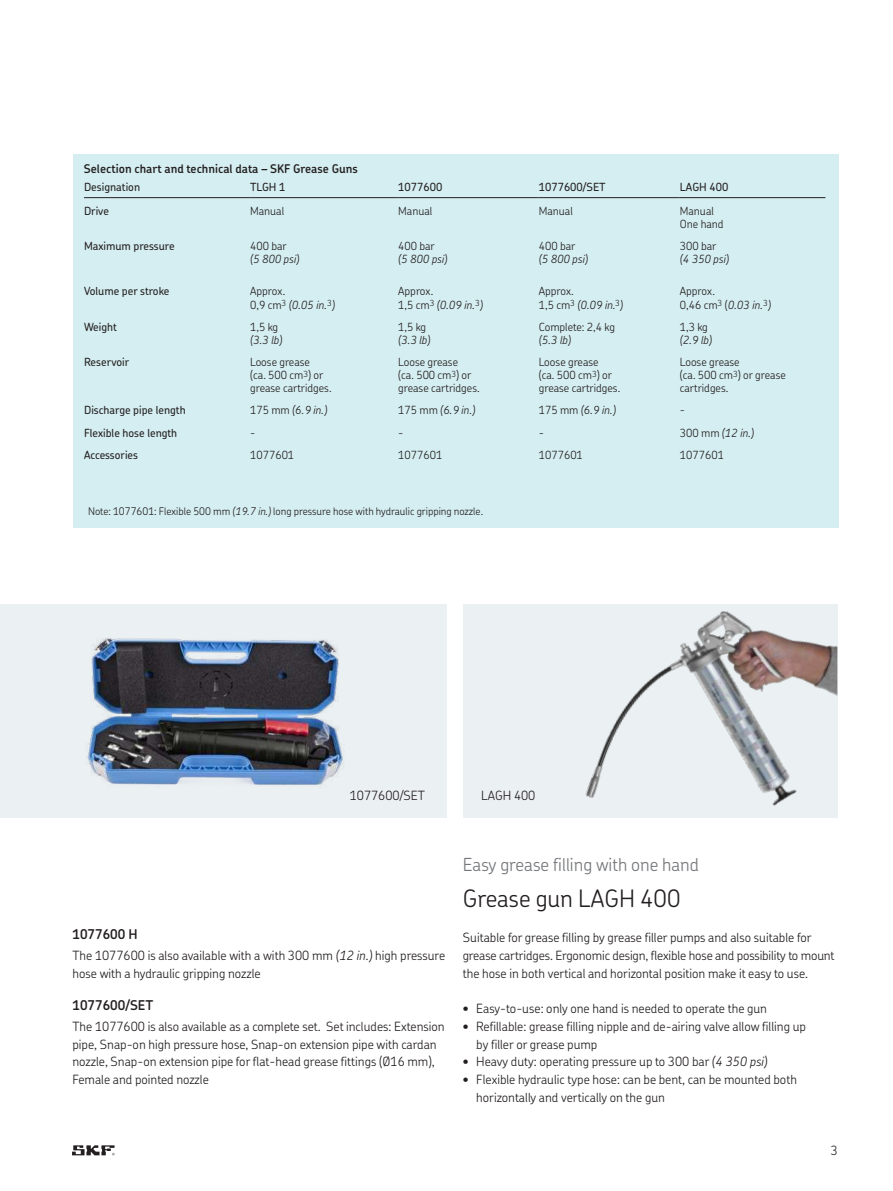
<style>
.page{position:relative;width:893px;height:1191px;background:#fff}
.page>*{position:absolute;margin:0;border:0;box-sizing:border-box;transform-origin:0 0}
.t1{font:300 24px "SKF Chevin OT";color:#231f20}
.t2{font:300 18px "SKF Chevin OT";color:#76787b}
.t3{font:600 13.5px "SKF Chevin OT";color:#231f20}
.t4{font:300 12.75px/17.7px "SKF Chevin OT";color:#231f20}
.t5{font:600 12px "SKF Chevin OT";color:#231f20}
.t6{font:300 11.25px/13px "SKF Chevin OT";color:#231f20}
.t7{font:500 11.25px "SKF Chevin OT";color:#231f20}
.t8{font:italic 300 11.25px "SKF Chevin OT";color:#231f20}
.t9{font:300 10.5px "SKF Chevin OT";color:#231f20}
.s1{font-style:italic}
.s2{font-style:normal}
</style>
<div class="page">
<svg style="left:72px;top:1145px;width:43px;height:10px"></svg>
<div style="left:0;top:604px;width:446px;height:214px;background:#ebf0f2"></div>
<div style="left:463px;top:604px;width:374px;height:214px;background:#ebf0f2"></div>
<img style="left:585px;top:611px;width:252px;height:195px">
<div style="left:73px;top:154px;width:765px;height:373px;background:#d5eef1"></div>
<img style="left:86px;top:638px;width:258px;height:147px">
<hr style="left:84px;top:197px;width:166px;height:1px;background:#231f20">
<hr style="left:250px;top:197px;width:148px;height:1px;background:#231f20">
<hr style="left:398px;top:197px;width:141px;height:1px;background:#231f20">
<hr style="left:539px;top:197px;width:140px;height:1px;background:#231f20">
<hr style="left:679px;top:197px;width:146px;height:1px;background:#231f20">
<p class="t5" style="left:84px;top:163px;width:275px">Selection chart and technical data – SKF Grease Guns</p>
<p class="t7" style="left:84px;top:182px;width:58px">Designation</p>
<p class="t7" style="left:250px;top:182px;width:37px">TLGH 1</p>
<p class="t7" style="left:398px;top:182px;width:46px">1077600</p>
<p class="t7" style="left:538px;top:182px;width:68px">1077600/SET</p>
<p class="t7" style="left:679px;top:182px;width:50px">LAGH 400</p>
<p class="t7" style="left:84px;top:206px;width:26px">Drive</p>
<p class="t6" style="left:250px;top:205px;width:36px">Manual</p>
<p class="t6" style="left:398px;top:205px;width:36px">Manual</p>
<p class="t6" style="left:538px;top:205px;width:36px">Manual</p>
<p class="t6" style="left:679px;top:205px;width:45px">Manual<br>One hand</p>
<p class="t7" style="left:84px;top:241px;width:92px">Maximum pressure</p>
<p class="t6" style="left:250px;top:240px;width:38px">400 bar</p>
<p class="t8" style="left:250px;top:253px;width:51px">(5 800 psi)</p>
<p class="t6" style="left:398px;top:240px;width:38px">400 bar</p>
<p class="t8" style="left:398px;top:253px;width:51px">(5 800 psi)</p>
<p class="t6" style="left:539px;top:240px;width:38px">400 bar</p>
<p class="t8" style="left:539px;top:253px;width:51px">(5 800 psi)</p>
<p class="t6" style="left:679px;top:240px;width:38px">300 bar</p>
<p class="t8" style="left:679px;top:253px;width:51px">(4 350 psi)</p>
<p class="t7" style="left:84px;top:286px;width:87px">Volume per stroke</p>
<p class="t6" style="left:250px;top:285px;width:86px;line-height:13.5px">Approx.<br>0,9 cm<sup>3</sup> <span class="s1">(0.05 in.</span><sup>3</sup><span class="s1">)</span></p>
<p class="t6" style="left:398px;top:285px;width:86px;line-height:13.5px">Approx.<br>1,5 cm<sup>3</sup> <span class="s1">(0.09 in.</span><sup>3</sup><span class="s1">)</span></p>
<p class="t6" style="left:539px;top:285px;width:85px;line-height:13.5px">Approx.<br>1,5 cm<sup>3</sup> <span class="s1">(0.09 in.</span><sup>3</sup><span class="s1">)</span></p>
<p class="t6" style="left:679px;top:285px;width:93px;line-height:13.5px">Approx.<br>0,46 cm<sup>3</sup> (<span class="s1">0.03 in.</span><sup>3</sup><span class="s1">)</span></p>
<p class="t7" style="left:84px;top:322px;width:34px">Weight</p>
<p class="t6" style="left:250px;top:321px;width:29px">1,5 kg</p>
<p class="t8" style="left:250px;top:334px;width:34px">(3.3 lb)</p>
<p class="t6" style="left:539px;top:321px;width:78px">Complete: 2,4 kg</p>
<p class="t8" style="left:539px;top:334px;width:34px">(5.3 lb)</p>
<p class="t6" style="left:398px;top:321px;width:29px">1,5 kg</p>
<p class="t8" style="left:398px;top:334px;width:34px">(3.3 lb)</p>
<p class="t6" style="left:679px;top:321px;width:29px">1,3 kg</p>
<p class="t8" style="left:679px;top:334px;width:34px">(2.9 lb)</p>
<p class="t7" style="left:84px;top:357px;width:47px">Reservoir</p>
<p class="t6" style="left:250px;top:356px;width:83px">Loose grease<br>(ca. 500 cm<sup>3</sup>) or grease cartridges.</p>
<p class="t6" style="left:398px;top:356px;width:83px">Loose grease<br>(ca. 500 cm<sup>3</sup>) or grease cartridges.</p>
<p class="t6" style="left:539px;top:356px;width:83px">Loose grease<br>(ca. 500 cm<sup>3</sup>) or grease cartridges.</p>
<p class="t6" style="left:679px;top:356px;width:107px">Loose grease<br>(ca. 500 cm<sup>3</sup>) or grease cartridges.</p>
<p class="t7" style="left:84px;top:405px;width:103px">Discharge pipe length</p>
<p class="t8" style="left:250px;top:405px;width:78px"><span class="s2">175 mm</span> (6.9 in.)</p>
<p class="t8" style="left:398px;top:405px;width:78px"><span class="s2">175 mm</span> (6.9 in.)</p>
<p class="t8" style="left:539px;top:405px;width:78px"><span class="s2">175 mm</span> (6.9 in.)</p>
<p class="t6" style="left:679px;top:404px;width:7px">-</p>
<p class="t7" style="left:84px;top:428px;width:95px">Flexible hose length</p>
<p class="t6" style="left:250px;top:427px;width:7px">-</p>
<p class="t6" style="left:398px;top:427px;width:7px">-</p>
<p class="t6" style="left:539px;top:427px;width:7px">-</p>
<p class="t8" style="left:679px;top:427px;width:76px"><span class="s2">300 mm</span> (12 in.)</p>
<p class="t7" style="left:84px;top:450px;width:55px">Accessories</p>
<p class="t6" style="left:250px;top:449px;width:46px">1077601</p>
<p class="t6" style="left:398px;top:449px;width:46px">1077601</p>
<p class="t6" style="left:539px;top:449px;width:46px">1077601</p>
<p class="t6" style="left:679px;top:449px;width:46px">1077601</p>
<p class="t9" style="left:88px;top:507px;width:396px">Note: 1077601: Flexible 500 mm <span class="s1">(19.7 in.)</span> long pressure hose with hydraulic gripping nozzle.</p>
<p class="t4" style="left:350px;top:787px;width:77px">1077600/SET</p>
<p class="t4" style="left:481px;top:787px;width:56px">LAGH 400</p>
<p class="t3" style="left:72px;top:928px;width:67px">1077600 H</p>
<p class="t4" style="left:72px;top:947px;width:374px">The 1077600 is also available with a with 300 mm <span class="s1">(12 in.)</span> high pressure hose with a hydraulic gripping nozzle</p>
<p class="t3" style="left:72px;top:999px;width:82px">1077600/SET</p>
<p class="t4" style="left:72px;top:1018px;width:374px">The 1077600 is also available as a complete set. Set includes: Extension pipe, Snap-on high pressure hose, Snap-on extension pipe with cardan nozzle, Snap-on extension pipe for flat-head grease fittings (Ø16 mm), Female and pointed nozzle</p>
<h2 class="t2" style="left:463px;top:856px;width:238px">Easy grease filling with one hand</h2>
<h1 class="t1" style="left:463px;top:887px;width:219px">Grease gun LAGH 400</h1>
<p class="t4" style="left:463px;top:929px;width:373px">Suitable for grease filling by grease filler pumps and also suitable for grease cartridges. Ergonomic design, flexible hose and possibility to mount the hose in both vertical and horizontal position make it easy to use.</p>
<p class="t4" style="left:463px;top:1000px;width:306px">• Easy-to-use: only one hand is needed to operate the gun</p>
<p class="t4" style="left:476px;top:1018px;width:331px;text-indent:-14px">• Refillable: grease filling nipple and de-airing valve allow filling up by filler or grease pump</p>
<p class="t4" style="left:463px;top:1054px;width:306px">• Heavy duty: operating pressure up to 300 bar <span class="s1">(4 350 psi)</span></p>
<p class="t4" style="left:476px;top:1071px;width:322px;text-indent:-14px">• Flexible hydraulic type hose: can be bent, can be mounted both horizontally and vertically on the gun</p>
<p class="t4" style="left:830px;top:1142px;width:8px">3</p>
</div>
